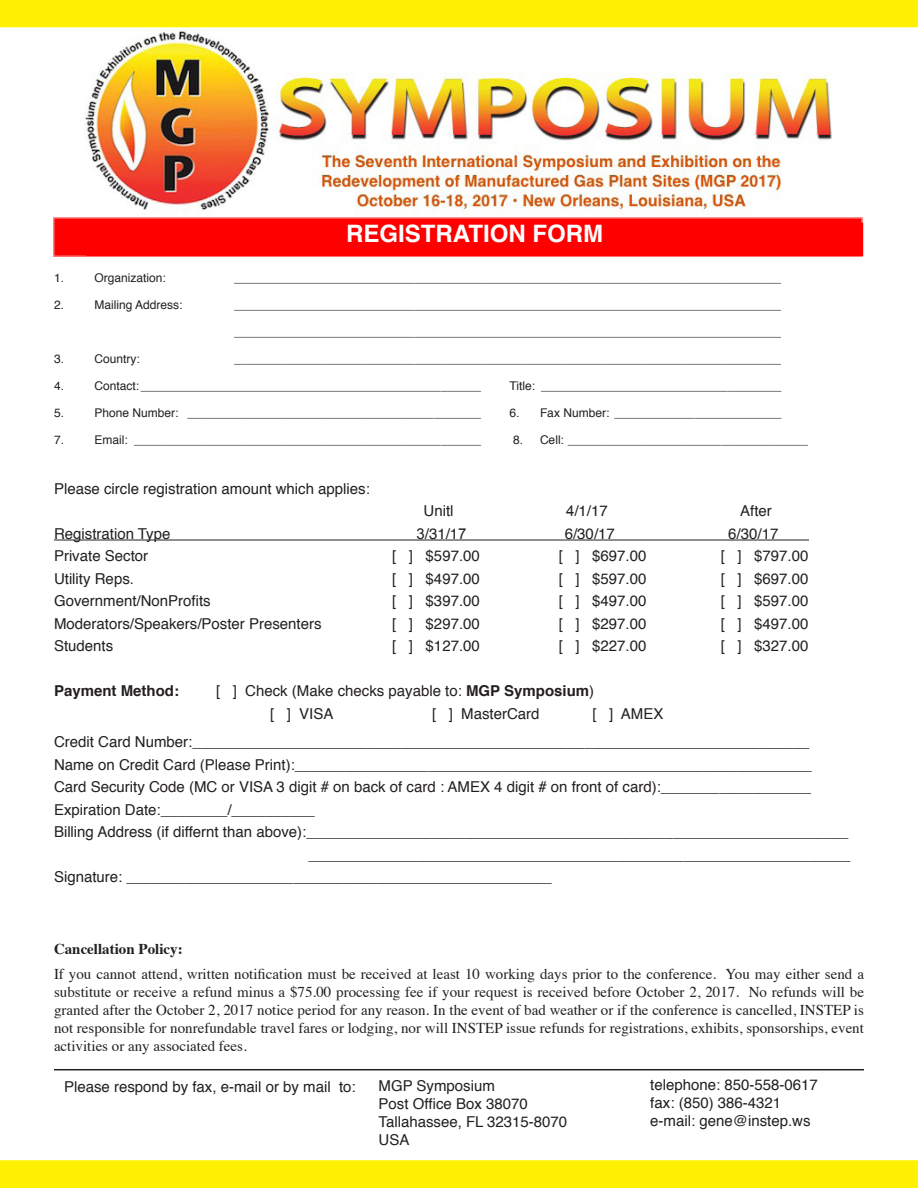
<style>
.page{position:relative;width:918px;height:1188px;background:#fff}
.page>*{position:absolute;margin:0;border:0;box-sizing:border-box;transform-origin:0 0}
.t1{font:700 24px "Helvetica";color:#fff}
.t2{font:15px "Helvetica";color:#231f20}
.t3{font:15px/18px "Times";color:#231f20;text-align:justify}
.t4{font:700 15px "Helvetica";color:#231f20}
.t5{font:700 15px "Times";color:#231f20}
.t6{font:12px "Helvetica";color:#231f20}
.s1{font-family:"Arial"}
.s2{font-weight:700}
.s3{font-weight:400}
</style>
<div class="page">
<hr style="left:54px;top:1069px;width:810px;height:1px;background:#231f20">
<hr style="left:54px;top:540px;width:755px;height:1px;background:#231f20">
<div style="left:53px;top:217px;width:810px;height:40px;background:#f00;border:2px solid #f66"></div>
<div style="left:86px;top:223px;width:777px;height:32px;background:#f00"></div>
<div style="left:0;top:0;width:918px;height:27px;background:#fff101"></div>
<div style="left:0;top:1160px;width:918px;height:28px;background:#fff101"></div>
<img style="left:84px;top:31px;width:747px;height:184px">
<p class="t1" style="left:346px;top:214px;width:258px">REGISTRATION FORM</p>
<p class="t6" style="left:54px;top:269px;width:12px">1.</p>
<p class="t6" style="left:94px;top:269px;width:73px">Organization:</p>
<p class="t6" style="left:234px;top:269px;width:549px">__________________________________________________________________________________</p>
<p class="t6" style="left:54px;top:296px;width:12px">2.</p>
<p class="t6" style="left:94px;top:296px;width:90px">Mailing Address:</p>
<p class="t6" style="left:234px;top:296px;width:549px">__________________________________________________________________________________</p>
<p class="t6" style="left:234px;top:323px;width:549px">__________________________________________________________________________________</p>
<p class="t6" style="left:54px;top:350px;width:12px">3.</p>
<p class="t6" style="left:94px;top:350px;width:47px">Country:</p>
<p class="t6" style="left:234px;top:350px;width:549px">__________________________________________________________________________________</p>
<p class="t6" style="left:54px;top:377px;width:12px">4.</p>
<p class="t6" style="left:94px;top:377px;width:388px">Contact:___________________________________________________</p>
<p class="t6" style="left:510px;top:377px;width:273px">Title: ____________________________________</p>
<p class="t6" style="left:54px;top:404px;width:12px">5.</p>
<p class="t6" style="left:94px;top:404px;width:388px">Phone Number: ____________________________________________</p>
<p class="t6" style="left:510px;top:404px;width:273px">6. Fax Number: _________________________</p>
<p class="t6" style="left:54px;top:431px;width:12px">7.</p>
<p class="t6" style="left:94px;top:431px;width:388px">Email: ____________________________________________________</p>
<p class="t6" style="left:513px;top:431px;width:297px">8. Cell: ____________________________________</p>
<p class="t2" style="left:54px;top:477px;width:317px">Please circle registration amount which applies:</p>
<p class="t2" style="left:424px;top:500px;width:31px">Unitl</p>
<p class="t2" style="left:574px;top:500px;width:35px">/1/17</p>
<p class="t2" style="left:740px;top:500px;width:33px">After</p>
<p class="t2" style="left:54px;top:522px;width:118px">Registration Type</p>
<p class="t2" style="left:425px;top:522px;width:43px">/31/1<span class="s1">7</span></p>
<p class="t2" style="left:565px;top:522px;width:52px">6/30/17</p>
<p class="t2" style="left:728px;top:522px;width:52px">6/30/17</p>
<p class="t2" style="left:54px;top:545px;width:96px">Private Sector</p>
<p class="t2" style="left:392px;top:545px;width:89px">[ ] $597.00</p>
<p class="t2" style="left:559px;top:545px;width:89px">[ ] $697.00</p>
<p class="t2" style="left:721px;top:545px;width:89px">[ ] $797.00</p>
<p class="t2" style="left:54px;top:567px;width:82px">Utility Reps.</p>
<p class="t2" style="left:392px;top:567px;width:89px">[ ] $497.00</p>
<p class="t2" style="left:559px;top:567px;width:89px">[ ] $597.00</p>
<p class="t2" style="left:721px;top:567px;width:89px">[ ] $697.00</p>
<p class="t2" style="left:54px;top:590px;width:158px">Government/NonProfits</p>
<p class="t2" style="left:392px;top:590px;width:89px">[ ] $397.00</p>
<p class="t2" style="left:559px;top:590px;width:89px">[ ] $497.00</p>
<p class="t2" style="left:721px;top:590px;width:89px">[ ] $597.00</p>
<p class="t2" style="left:54px;top:612px;width:269px">Moderators/Speakers/Poster Presenters</p>
<p class="t2" style="left:392px;top:612px;width:89px">[ ] $297.00</p>
<p class="t2" style="left:559px;top:612px;width:89px">[ ] $297.00</p>
<p class="t2" style="left:721px;top:612px;width:89px">[ ] $497.00</p>
<p class="t2" style="left:54px;top:635px;width:61px">Students</p>
<p class="t2" style="left:392px;top:635px;width:89px">[ ] $127.00</p>
<p class="t2" style="left:559px;top:635px;width:89px">[ ] $227.00</p>
<p class="t2" style="left:721px;top:635px;width:89px">[ ] $327.00</p>
<p class="t4" style="left:54px;top:679px;width:127px">Payment Method:</p>
<p class="t2" style="left:216px;top:680px;width:380px">[ ] Check (Make checks payable to: <span class="s2">MGP Symposium</span>)</p>
<p class="t2" style="left:270px;top:702px;width:65px">[ ] VISA</p>
<p class="t2" style="left:432px;top:702px;width:109px">[ ] MasterCard</p>
<p class="t2" style="left:592px;top:702px;width:72px">[ ] AMEX</p>
<p class="t2" style="left:54px;top:731px;width:757px">Credit Card Number:__________________________________________________________________________</p>
<p class="t2" style="left:54px;top:753px;width:759px">Name on Credit Card (Please Print):______________________________________________________________</p>
<p class="t2" style="left:54px;top:776px;width:759px">Card Security Code (MC or VISA 3 digit # on back of card : AMEX 4 digit # on front of card):__________________</p>
<p class="t2" style="left:54px;top:798px;width:262px">Expiration Date:________/__________</p>
<p class="t2" style="left:54px;top:821px;width:796px">Billing Address (if differnt than above):_________________________________________________________________</p>
<p class="t2" style="left:308px;top:843px;width:544px">_________________________________________________________________</p>
<p class="t4" style="left:54px;top:865px;width:499px"><span class="s3">Signature:</span> ___________________________________________________</p>
<p class="t5" style="left:54px;top:935px;width:130px">Cancellation Policy:</p>
<p class="t3" style="left:54px;top:964px;width:812px">If you cannot attend, written notification must be received at least 10 working days prior to the conference. You may either send a substitute or receive a refund minus a $75.00 processing fee if your request is received before October 2, 2017. No refunds will be granted after the October 2, 2017 notice period for any reason. In the event of bad weather or if the conference is cancelled, INSTEP is not responsible for nonrefundable travel fares or lodging, nor will INSTEP issue refunds for registrations, exhibits, sponsorships, event activities or any associated fees.</p>
<p class="t2" style="left:64px;top:1075px;width:293px">Please respond by fax, e-mail or by mail to:</p>
<p class="t2" style="left:379px;top:1074px;width:118px">MGP Symposium</p>
<p class="t2" style="left:379px;top:1092px;width:151px">Post Office Box 38070</p>
<p class="t2" style="left:379px;top:1110px;width:190px">Tallahassee, FL 32315-8070</p>
<p class="t2" style="left:379px;top:1128px;width:32px">USA</p>
<p class="t2" style="left:650px;top:1073px;width:169px">telephone: 850-558-0617</p>
<p class="t2" style="left:650px;top:1091px;width:132px">fax: (850) 386-4321</p>
<p class="t2" style="left:650px;top:1109px;width:162px">e-mail: gene@instep.ws</p>
</div>
